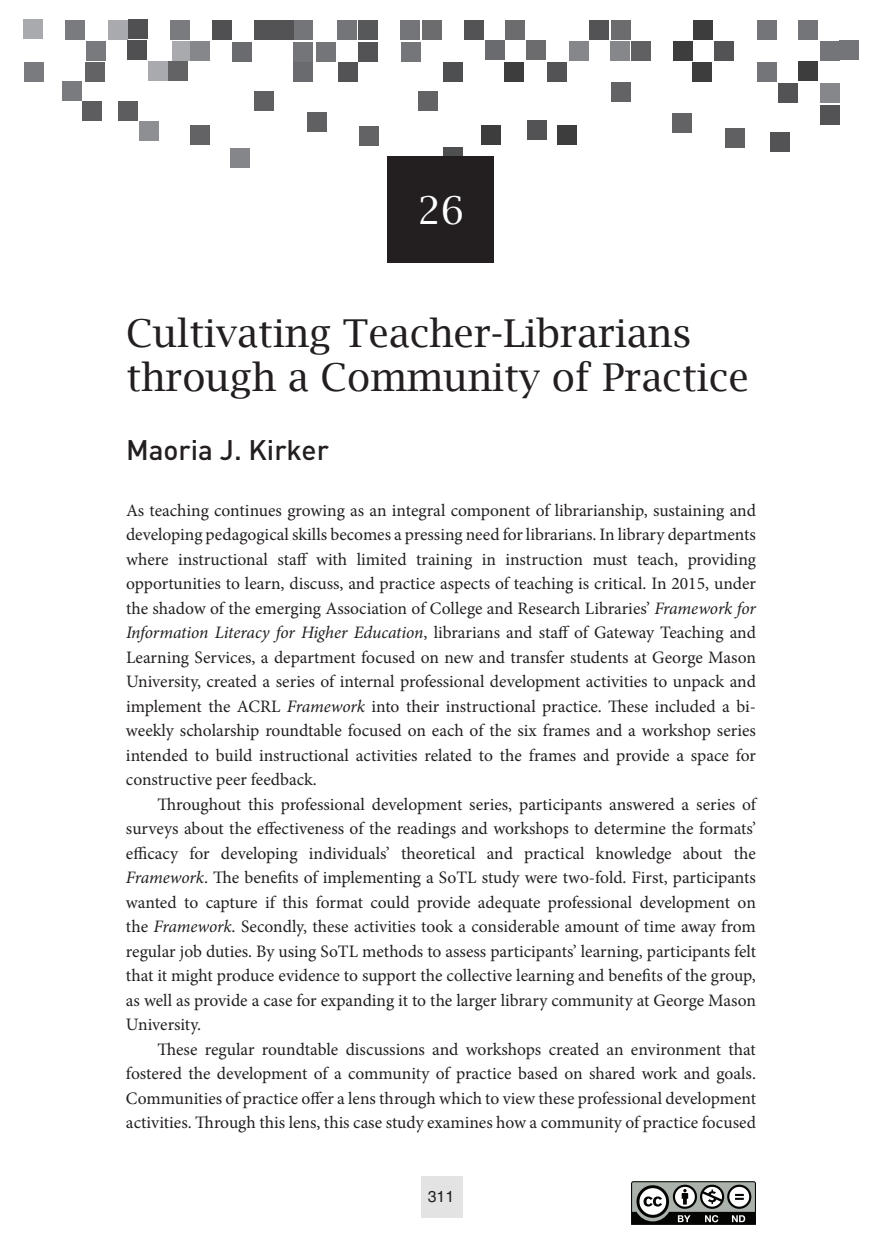
<style>
.page{position:relative;width:882px;height:1260px;background:#fff}
.page>*{position:absolute;margin:0;border:0;box-sizing:border-box;transform-origin:0 0}
.t1{font:38.5px/44.3px "Lucida Bright";color:#231f20}
.t2{font:38.5px "Lucida Bright";color:#fff}
.t3{font:500 28px "DIN";color:#231f20}
.t4{font:17.5px/24.5px "Minion Pro";color:#231f20;text-align:justify}
.t5{font:15.75px "Helvetica";color:#231f20}
.s1{font-style:italic}
</style>
<div class="page">
<div style="left:421px;top:1176px;width:42px;height:42px;background:#e3e3e3"></div>
<div style="left:672px;top:113px;width:20px;height:20px;background:#636366"></div>
<div style="left:611px;top:82px;width:19px;height:20px;background:#636366"></div>
<div style="left:725px;top:128px;width:20px;height:20px;background:#606063"></div>
<div style="left:557px;top:125px;width:19px;height:20px;background:#3d3d3e"></div>
<div style="left:673px;top:41px;width:20px;height:20px;background:#3d3d3e"></div>
<div style="left:693px;top:20px;width:20px;height:20px;background:#3d3d3e"></div>
<div style="left:692px;top:62px;width:20px;height:20px;background:#3d3d3e"></div>
<div style="left:798px;top:61px;width:20px;height:20px;background:#3d3d3e"></div>
<div style="left:757px;top:62px;width:20px;height:20px;background:#747578"></div>
<div style="left:798px;top:20px;width:20px;height:20px;background:#747578"></div>
<div style="left:820px;top:41px;width:20px;height:20px;background:#747578"></div>
<div style="left:840px;top:41px;width:19px;height:19px;background:#747578"></div>
<div style="left:757px;top:20px;width:20px;height:20px;background:#747578"></div>
<div style="left:714px;top:41px;width:20px;height:20px;background:#535355"></div>
<div style="left:778px;top:83px;width:20px;height:20px;background:#535355"></div>
<div style="left:770px;top:132px;width:20px;height:20px;background:#535355"></div>
<div style="left:820px;top:106px;width:20px;height:19px;background:#535355"></div>
<div style="left:820px;top:83px;width:20px;height:20px;background:#85878a"></div>
<div style="left:589px;top:20px;width:20px;height:20px;background:#535355"></div>
<div style="left:359px;top:126px;width:20px;height:20px;background:#636366"></div>
<div style="left:418px;top:91px;width:20px;height:19px;background:#636366"></div>
<div style="left:443px;top:62px;width:20px;height:20px;background:#4e4f50"></div>
<div style="left:443px;top:147px;width:20px;height:20px;background:#4e4f50"></div>
<div style="left:504px;top:62px;width:20px;height:20px;background:#3d3d3e"></div>
<div style="left:307px;top:112px;width:20px;height:20px;background:#606063"></div>
<div style="left:230px;top:148px;width:19px;height:20px;background:#848689"></div>
<div style="left:481px;top:125px;width:20px;height:20px;background:#3d3d3e"></div>
<div style="left:139px;top:121px;width:20px;height:20px;background:#8d8f92"></div>
<div style="left:118px;top:101px;width:20px;height:20px;background:#5d5d60"></div>
<div style="left:62px;top:81px;width:20px;height:20px;background:#797b7e"></div>
<div style="left:254px;top:91px;width:20px;height:19px;background:#606063"></div>
<div style="left:190px;top:125px;width:20px;height:20px;background:#636366"></div>
<div style="left:293px;top:62px;width:20px;height:20px;background:#6a6b6e"></div>
<div style="left:82px;top:101px;width:20px;height:20px;background:#5d5d60"></div>
<div style="left:86px;top:62px;width:19px;height:20px;background:#636366"></div>
<div style="left:86px;top:41px;width:20px;height:20px;background:#787a7d"></div>
<div style="left:127px;top:41px;width:20px;height:19px;background:#505052"></div>
<div style="left:128px;top:19px;width:20px;height:20px;background:#505052"></div>
<div style="left:172px;top:41px;width:19px;height:20px;background:#a9aaae"></div>
<div style="left:190px;top:41px;width:20px;height:20px;background:#85878a"></div>
<div style="left:233px;top:43px;width:19px;height:19px;background:#6a6b6e"></div>
<div style="left:293px;top:43px;width:20px;height:19px;background:#747578"></div>
<div style="left:293px;top:20px;width:20px;height:20px;background:#747578"></div>
<div style="left:337px;top:20px;width:20px;height:20px;background:#747578"></div>
<div style="left:358px;top:20px;width:20px;height:20px;background:#57585a"></div>
<div style="left:400px;top:20px;width:20px;height:20px;background:#747578"></div>
<div style="left:422px;top:20px;width:20px;height:20px;background:#6c6c6f"></div>
<div style="left:464px;top:20px;width:20px;height:20px;background:#535355"></div>
<div style="left:485px;top:40px;width:19px;height:20px;background:#6a6b6e"></div>
<div style="left:526px;top:40px;width:20px;height:20px;background:#6c6c6f"></div>
<div style="left:631px;top:41px;width:20px;height:20px;background:#606063"></div>
<div style="left:611px;top:20px;width:19px;height:19px;background:#6c6c6f"></div>
<div style="left:610px;top:41px;width:19px;height:20px;background:#85878a"></div>
<div style="left:547px;top:62px;width:20px;height:20px;background:#535355"></div>
<div style="left:505px;top:20px;width:20px;height:20px;background:#6c6c6f"></div>
<div style="left:527px;top:120px;width:20px;height:20px;background:#535355"></div>
<div style="left:569px;top:41px;width:19px;height:20px;background:#85878a"></div>
<div style="left:316px;top:43px;width:20px;height:19px;background:#747578"></div>
<div style="left:358px;top:43px;width:20px;height:19px;background:#535355"></div>
<div style="left:401px;top:43px;width:20px;height:19px;background:#757679"></div>
<div style="left:338px;top:62px;width:20px;height:20px;background:#535355"></div>
<div style="left:254px;top:20px;width:20px;height:20px;background:#535355"></div>
<div style="left:274px;top:20px;width:20px;height:20px;background:#535355"></div>
<div style="left:148px;top:62px;width:20px;height:19px;background:#a9aaae"></div>
<div style="left:108px;top:20px;width:20px;height:20px;background:#a9aaae"></div>
<div style="left:23px;top:19px;width:19px;height:20px;background:#a9aaae"></div>
<div style="left:168px;top:62px;width:20px;height:19px;background:#636366"></div>
<div style="left:24px;top:62px;width:19px;height:20px;background:#797b7e"></div>
<div style="left:65px;top:20px;width:20px;height:20px;background:#797b7e"></div>
<div style="left:170px;top:20px;width:20px;height:20px;background:#797b7e"></div>
<div style="left:212px;top:20px;width:20px;height:20px;background:#505052"></div>
<svg style="left:631px;top:1181px;width:125px;height:44px"></svg>
<div style="left:388px;top:156px;width:106px;height:106px;background:#231f20"></div>
<h1 class="t2" style="left:418px;top:188px;width:48px">26</h1>
<h1 class="t1" style="left:126px;top:311px;width:624px">Cultivating Teacher-Librarians through a Community of Practice</h1>
<h2 class="t3" style="left:126px;top:432px;width:205px">Maoria J. Kirker</h2>
<p class="t4" style="left:126px;top:498px;width:632px">As teaching continues growing as an integral component of librarianship, sustaining and developing pedagogical skills becomes a pressing need for librarians. In library departments where instructional staff with limited training in instruction must teach, providing opportunities to learn, discuss, and practice aspects of teaching is critical. In 2015, under the shadow of the emerging Association of College and Research Libraries’ <span class="s1">Framework for Information Literacy for Higher Education</span>, librarians and staff of Gateway Teaching and Learning Services, a department focused on new and transfer students at George Mason University, created a series of internal professional development activities to unpack and implement the ACRL <span class="s1">Framework</span> into their instructional practice. These included a bi&shy;weekly scholarship roundtable focused on each of the six frames and a workshop series intended to build instructional activities related to the frames and provide a space for constructive peer feedback.</p>
<p class="t4" style="left:126px;top:792px;width:632px;text-indent:32px">Throughout this professional development series, participants answered a series of surveys about the effectiveness of the readings and workshops to determine the formats’ efficacy for developing individuals’ theoretical and practical knowledge about the <span class="s1">Framework</span>. The benefits of implementing a SoTL study were two-fold. First, participants wanted to capture if this format could provide adequate professional development on the <span class="s1">Framework</span>. Secondly, these activities took a considerable amount of time away from regular job duties. By using SoTL methods to assess participants’ learning, participants felt that it might produce evidence to support the collective learning and benefits of the group, as well as provide a case for expanding it to the larger library community at George Mason University.</p>
<p class="t4" style="left:126px;top:1037px;width:632px;text-indent:32px">These regular roundtable discussions and workshops created an environment that fostered the development of a community of practice based on shared work and goals.<br>Communities of practice offer a lens through which to view these professional development activities. Through this lens, this case study examines how a community of practice focused</p>
<p class="t5" style="left:428px;top:1188px;width:28px">311</p>
</div>
